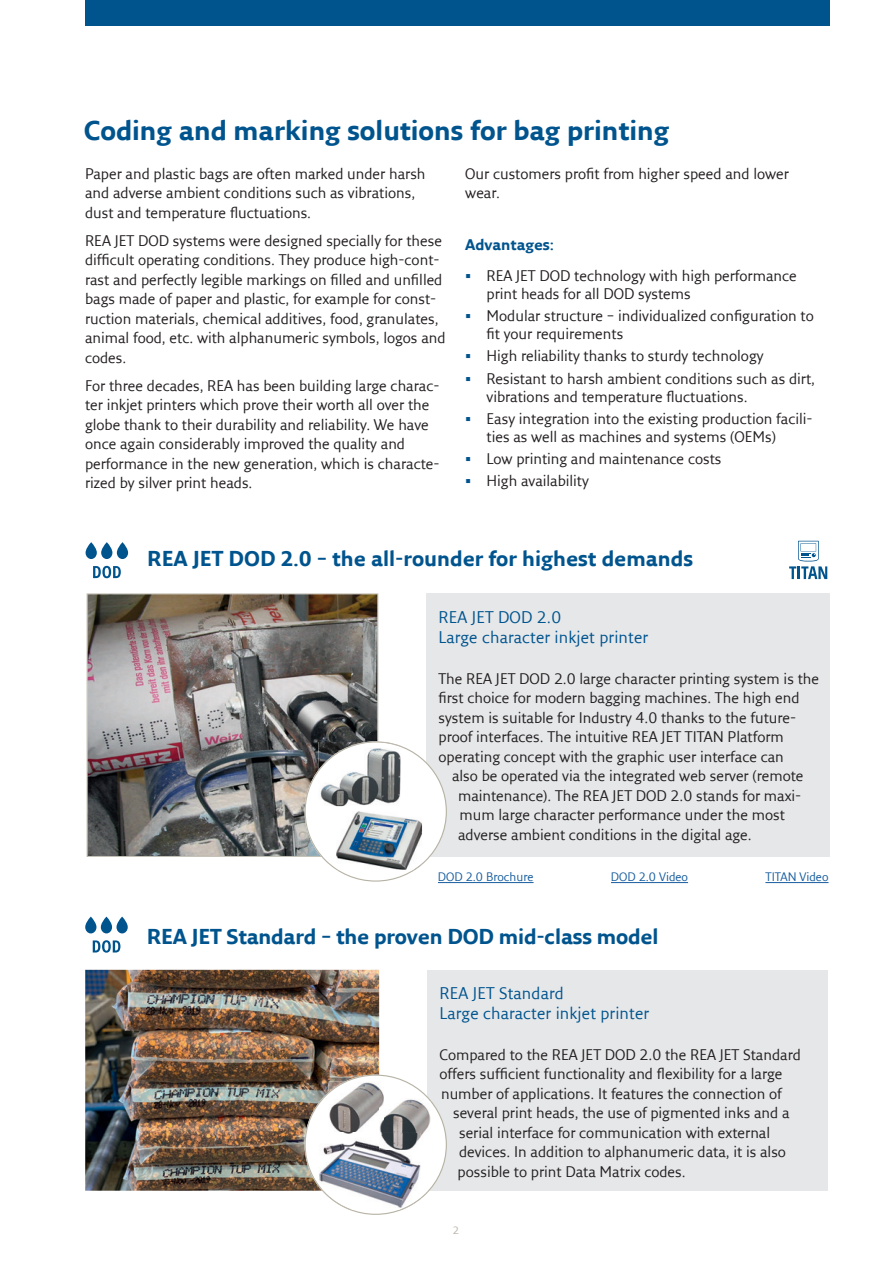
<style>
.page{position:relative;width:893px;height:1263px;background:#fff}
.page>*{position:absolute;margin:0;border:0;box-sizing:border-box;transform-origin:0 0}
.t1{font:700 27px "Fresco Sans LF";color:#00548e}
.t2{font:700 21px "Fresco Sans LF";letter-spacing:-.005em;color:#00548e}
.t3{font:16.5px/19.8px "Fresco Sans LF";letter-spacing:.01em;color:#00548e}
.t4{font:15px/19.5px "Fresco Sans LF";color:#231f20}
.t5{font:700 15px "Fresco Sans LF";color:#00548e}
.t6{font:12px "Fresco Sans LF";color:#175d9e}
.t7{font:10.5px "Fresco Sans LF";color:#b6b2a4}
</style>
<div class="page">
<div style="left:85px;top:0;width:744px;height:26px;background:#00548e"></div>
<hr style="left:438px;top:882px;width:96px;height:1px;background:#175d9e">
<hr style="left:611px;top:882px;width:77px;height:1px;background:#175d9e">
<hr style="left:765px;top:882px;width:63px;height:1px;background:#175d9e">
<img style="left:85px;top:970px;width:294px;height:221px">
<div style="left:427px;top:970px;width:401px;height:221px;background:#e6e7e9"></div>
<img style="left:305px;top:1074px;width:142px;height:141px">
<svg style="left:93px;top:940px;width:27px;height:13px"></svg>
<svg style="left:85px;top:916px;width:43px;height:17px"></svg>
<img style="left:87px;top:593px;width:291px;height:264px">
<div style="left:426px;top:593px;width:404px;height:264px;background:#e6e7e9"></div>
<svg style="left:789px;top:541px;width:38px;height:38px"></svg>
<svg style="left:93px;top:566px;width:28px;height:12px"></svg>
<svg style="left:86px;top:542px;width:42px;height:17px"></svg>
<svg style="left:305px;top:741px;width:142px;height:141px"></svg>
<img style="left:336px;top:811px;width:86px;height:52px">
<img style="left:336px;top:863px;width:86px;height:7px">
<h1 class="t1" style="left:84px;top:114px;width:587px">Coding and marking solutions for bag printing</h1>
<p class="t4" style="left:85px;top:163px;width:342px">Paper and plastic bags are often marked under harsh and adverse ambient conditions such as vibrations, dust and temperature fluctuations.</p>
<p class="t4" style="left:85px;top:230px;width:362px">REA JET DOD systems were designed specially for these difficult operating conditions. They produce high-cont&shy;rast and perfectly legible markings on filled and unfilled bags made of paper and plastic, for example for const&shy;ruction materials, chemical additives, food, granulates, animal food, etc. with alphanumeric symbols, logos and codes.</p>
<p class="t4" style="left:85px;top:375px;width:356px">For three decades, REA has been building large charac&shy;ter inkjet printers which prove their worth all over the globe thank to their durability and reliability. We have once again considerably improved the quality and performance in the new generation, which is characte&shy;rized by silver print heads.</p>
<p class="t4" style="left:465px;top:163px;width:325px">Our customers profit from higher speed and lower wear.</p>
<p class="t5" style="left:465px;top:235px;width:90px">Advantages:</p>
<p class="t4" style="left:486px;top:266px;width:312px;line-height:18px">REA JET DOD technology with high performance print heads for all DOD systems</p>
<p class="t4" style="left:486px;top:306px;width:329px;line-height:18px">Modular structure – individualized configuration to fit your requirements</p>
<p class="t4" style="left:486px;top:345px;width:330px;line-height:22.2px">High reliability thanks to sturdy technology<br>Resistant to harsh ambient conditions such as dirt,</p>
<p class="t4" style="left:486px;top:385px;width:327px;line-height:22.2px">vibrations and temperature fluctuations.<br>Easy integration into the existing production facili-</p>
<p class="t4" style="left:486px;top:425px;width:291px;line-height:22.2px">ties as well as machines and systems (OEMs)<br>Low printing and maintenance costs<br>High availability</p>
<h2 class="t2" style="left:147px;top:545px;width:547px">REA JET DOD 2.0 – the all-rounder for highest demands</h2>
<p class="t3" style="left:438px;top:607px;width:211px">REA JET DOD 2.0<br>Large character inkjet printer</p>
<p class="t4" style="left:438px;top:668px;width:382px">The REA JET DOD 2.0 large character printing system is the first choice for modern bagging machines. The high end system is suitable for Industry 4.0 thanks to the future&shy;proof interfaces. The intuitive REA JET TITAN Platform operating concept with the graphic user interface can</p>
<p class="t4" style="left:458px;top:766px;width:347px;text-indent:-6px">also be operated via the integrated web server (remote maintenance). The REA JET DOD 2.0 stands for maxi&shy;mum large character performance under the most adverse ambient conditions in the digital age.</p>
<p class="t6" style="left:438px;top:869px;width:97px">DOD 2.0 Brochure</p>
<p class="t6" style="left:611px;top:869px;width:79px">DOD 2.0 Video</p>
<p class="t6" style="left:765px;top:869px;width:65px">TITAN Video</p>
<h2 class="t2" style="left:147px;top:924px;width:513px">REA JET Standard – the proven DOD mid-class model</h2>
<p class="t3" style="left:440px;top:983px;width:211px">REA JET Standard<br>Large character inkjet printer</p>
<p class="t4" style="left:440px;top:1044px;width:363px">Compared to the REA JET DOD 2.0 the REA JET Standard offers sufficient functionality and flexibility for a large number of applications. It features the connection of</p>
<p class="t4" style="left:458px;top:1103px;width:334px;text-indent:-4px">several print heads, the use of pigmented inks and a serial interface for communication with external devices. In addition to alphanumeric data, it is also possible to print Data Matrix codes.</p>
<p class="t7" style="left:453px;top:1224px;width:8px">2</p>
</div>
